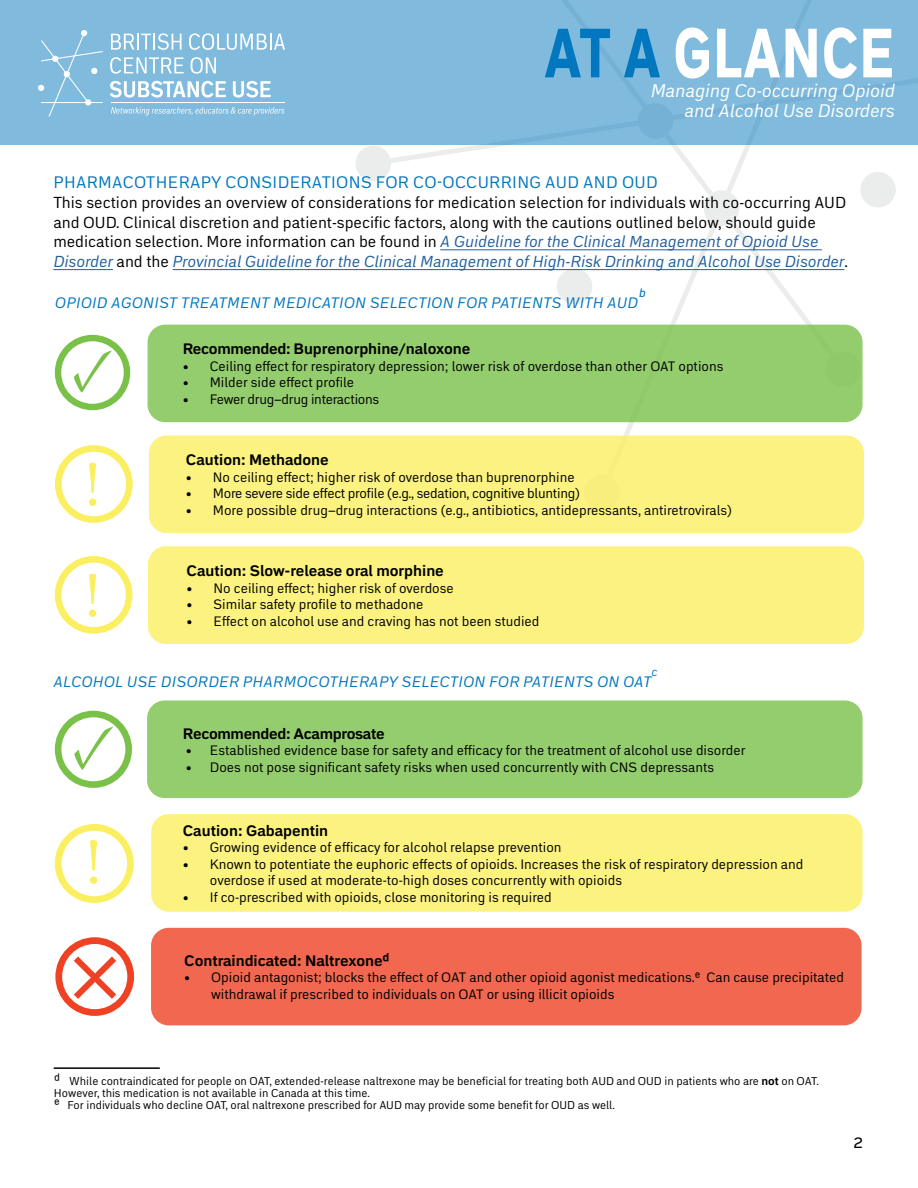
<style>
.page{position:relative;width:918px;height:1188px;background:#fff}
.page>*{position:absolute;margin:0;border:0;box-sizing:border-box;transform-origin:0 0}
.t1{font:80.7px "Embarcadero MVB Pro";color:#ef4123}
.t2{font:700 expanded 68.85px "Embarcadero MVB Pro";letter-spacing:.02em;color:#fff;scale:.74 1}
.t3{font:64.8px "Minion Pro";color:#faef61}
.t4{font:63.75px/111px "Minion Pro";color:#faef61}
.t5{font:700 63.3px "Minion Pro";color:#7ac14a}
.t6{font:700 61.95px "Minion Pro";color:#7ac14a}
.t7{font:italic 18px/19.8px "Embarcadero MVB Pro";color:#fff;text-align:right}
.t8{font:18px "Embarcadero MVB Pro";color:#000}
.t9{font:16.5px "Embarcadero MVB Pro";letter-spacing:.02em;color:#0077be}
.t10{font:15.75px/19.8px "Embarcadero MVB Pro";color:#000}
.t11{font:700 15px "Embarcadero MVB Pro";color:#000}
.t12{font:italic 15px "Embarcadero MVB Pro";letter-spacing:.02em;color:#0077be}
.t13{font:700 15px "Embarcadero MVB Pro";letter-spacing:-.02em;color:#000}
.t14{font:13.5px/16.5px "Embarcadero MVB Pro";color:#000}
.t15{font:13.5px "Embarcadero MVB Pro";letter-spacing:-.02em;color:#000}
.t16{font:italic 12px "Embarcadero MVB Pro";color:#0077be}
.t17{font:11.25px/12px "Embarcadero MVB Pro";color:#000}
.s1{color:#0077be}
.s2{font-style:italic;color:#215e9e}
.s3{font-size:13.5px}
.s4{font-weight:700}
</style>
<div class="page">
<svg style="left:546px;top:163px;width:288px;height:162px"></svg>
<svg style="left:391px;top:145px;width:360px;height:18px"></svg>
<svg style="left:702px;top:190px;width:39px;height:36px"></svg>
<svg style="left:860px;top:172px;width:36px;height:35px"></svg>
<svg style="left:554px;top:270px;width:41px;height:34px"></svg>
<svg style="left:356px;top:146px;width:35px;height:35px"></svg>
<svg style="left:53px;top:927px;width:757px;height:142px"></svg>
<div style="left:148px;top:701px;width:714px;height:96px;background:#94cd6e;border-radius:17px"></div>
<div style="left:147px;top:700px;width:716px;height:98px;border:1px solid #7ac14a;border-radius:17px"></div>
<div style="left:152px;top:815px;width:710px;height:96px;background:#fbf280;border-radius:17px"></div>
<div style="left:151px;top:814px;width:712px;height:98px;border:1px solid #faef61;border-radius:17px"></div>
<div style="left:152px;top:929px;width:709px;height:96px;background:#f2674f;border-radius:17px"></div>
<div style="left:151px;top:928px;width:711px;height:97px;border:1px solid #ef4123;border-radius:17px"></div>
<div style="left:55px;top:937px;width:79px;height:79px;border:7px solid #ef4123;border-radius:50%"></div>
<div style="left:150px;top:436px;width:713px;height:96px;background:#fbf280;border-radius:17px"></div>
<div style="left:149px;top:435px;width:715px;height:98px;border:1px solid #faef61;border-radius:17px"></div>
<div style="left:149px;top:547px;width:714px;height:96px;background:#fbf280;border-radius:17px"></div>
<div style="left:148px;top:546px;width:716px;height:98px;border:1px solid #faef61;border-radius:17px"></div>
<div style="left:148px;top:325px;width:714px;height:97px;background:#94cd6e;border-radius:17px"></div>
<div style="left:148px;top:325px;width:715px;height:97px;border:1px solid #7ac14a;border-radius:17px"></div>
<div style="left:55px;top:335px;width:75px;height:75px;border:6px solid #7ac14a;border-radius:50%"></div>
<hr style="left:440px;top:250px;width:382px;height:1px;background:#215e9e">
<hr style="left:53px;top:269px;width:60px;height:1px;background:#215e9e">
<hr style="left:173px;top:269px;width:671px;height:1px;background:#215e9e">
<div style="left:55px;top:711px;width:77px;height:77px;border:7px solid #7ac14a;border-radius:50%"></div>
<div style="left:55px;top:824px;width:79px;height:79px;border:7px solid #faef61;border-radius:50%"></div>
<div style="left:55px;top:445px;width:78px;height:78px;border:7px solid #faef61;border-radius:50%"></div>
<div style="left:55px;top:556px;width:78px;height:78px;border:7px solid #faef61;border-radius:50%"></div>
<hr style="left:54px;top:1067px;width:106px;height:2px;background:#000">
<div style="left:0;top:0;width:918px;height:145px;background:#80bbde"></div>
<svg style="left:111px;top:33px;width:71px;height:17px"></svg>
<svg style="left:189px;top:33px;width:96px;height:17px"></svg>
<svg style="left:110px;top:57px;width:74px;height:17px"></svg>
<svg style="left:191px;top:57px;width:25px;height:17px"></svg>
<svg style="left:110px;top:81px;width:116px;height:17px"></svg>
<svg style="left:233px;top:81px;width:38px;height:17px"></svg>
<svg style="left:111px;top:107px;width:173px;height:9px"></svg>
<hr style="left:111px;top:102px;width:174px;height:1px;background:#fff">
<svg style="left:38px;top:30px;width:65px;height:86px"></svg>
<h2 class="t2" style="left:544px;top:4px;width:474px"><span class="s1">AT A</span> GLANCE</h2>
<h3 class="t7" style="left:651px;top:80px;width:246px">Managing Co-occurring Opioid and Alcohol Use Disorders</h3>
<p class="t9" style="left:54px;top:171px;width:606px">PHARMACOTHERAPY CONSIDERATIONS FOR CO-OCCURRING AUD AND OUD</p>
<p class="t10" style="left:53px;top:192px;width:796px">This section provides an overview of considerations for medication selection for individuals with co-occurring AUD and OUD. Clinical discretion and patient-specific factors, along with the cautions outlined below, should guide medication selection. More information can be found in <span class="s2">A Guideline for the Clinical Management of Opioid Use Disorder</span> and the <span class="s2">Provincial Guideline for the Clinical Management of High-Risk Drinking and Alcohol Use Disorder</span>.</p>
<p class="t12" style="left:55px;top:292px;width:592px">OPIOID AGONIST TREATMENT MEDICATION SELECTION FOR PATIENTS WITH AUD<sup>b</sup></p>
<p class="t11" style="left:183px;top:338px;width:289px">Recommended: Buprenorphine/naloxone</p>
<p class="t14" style="left:183px;top:357px;width:542px">• Ceiling effect for respiratory depression; lower risk of overdose than other OAT options</p>
<p class="t14" style="left:183px;top:374px;width:173px">• Milder side effect profile</p>
<h3 class="t6" style="left:72px;top:325px;width:119px">✓ <sub>•</sub></h3>
<p class="t15" style="left:210px;top:390px;width:171px">Fewer drug–drug interactions</p>
<h3 class="t4" style="left:84px;top:430px;width:19px">! !</h3>
<p class="t11" style="left:186px;top:449px;width:144px">Caution: Methadone</p>
<p class="t14" style="left:186px;top:468px;width:390px">• No ceiling effect; higher risk of overdose than buprenorphine</p>
<p class="t15" style="left:186px;top:484px;width:396px">• More severe side effect profile (e.g., sedation, cognitive blunting)</p>
<p class="t14" style="left:186px;top:501px;width:548px">• More possible drug–drug interactions (e.g., antibiotics, antidepressants, antiretrovirals)</p>
<p class="t11" style="left:187px;top:560px;width:259px">Caution: Slow-release oral morphine</p>
<p class="t14" style="left:187px;top:579px;width:269px">• No ceiling effect; higher risk of overdose</p>
<p class="t14" style="left:187px;top:596px;width:238px">• Similar safety profile to methadone</p>
<p class="t14" style="left:187px;top:612px;width:354px">• Effect on alcohol use and craving has not been studied</p>
<p class="t16" style="left:652px;top:664px;width:8px">c</p>
<p class="t12" style="left:53px;top:671px;width:599px">ALCOHOL USE DISORDER PHARMOCOTHERAPY SELECTION FOR PATIENTS ON OAT</p>
<h3 class="t5" style="left:72px;top:701px;width:45px">✓</h3>
<h3 class="t3" style="left:85px;top:819px;width:19px">!</h3>
<h1 class="t1" style="left:72px;top:915px;width:48px">×</h1>
<p class="t13" style="left:183px;top:723px;width:203px">Recommended: Acamprosate</p>
<p class="t14" style="left:186px;top:742px;width:561px">• Established evidence base for safety and efficacy for the treatment of alcohol use disorder</p>
<p class="t14" style="left:186px;top:758px;width:530px">• Does not pose significant safety risks when used concurrently with CNS depressants</p>
<p class="t11" style="left:183px;top:820px;width:147px">Caution: Gabapentin</p>
<p class="t14" style="left:183px;top:839px;width:380px">• Growing evidence of efficacy for alcohol relapse prevention</p>
<p class="t14" style="left:210px;top:855px;width:595px;text-indent:-27px">• Known to potentiate the euphoric effects of opioids. Increases the risk of respiratory depression and overdose if used at moderate-to-high doses concurrently with opioids</p>
<p class="t14" style="left:183px;top:888px;width:371px">• If co-prescribed with opioids, close monitoring is required</p>
<p class="t11" style="left:184px;top:950px;width:207px">Contraindicated: Naltrexoned</p>
<p class="t14" style="left:211px;top:969px;width:634px;text-indent:-27px">• Opioid antagonist; blocks the effect of OAT and other opioid agonist medications.e Can cause precipitated withdrawal if prescribed to individuals on OAT or using illicit opioids</p>
<p class="t17" style="left:54px;top:1074px;width:766px"><span class="s3">d</span> While contraindicated for people on OAT, extended-release naltrexone may be beneficial for treating both AUD and OUD in patients who are <span class="s4">not</span> on OAT.<br>However, this medication is not available in Canada at this time.<br><span class="s3">e</span> For individuals who decline OAT, oral naltrexone prescribed for AUD may provide some benefit for OUD as well.</p>
<h3 class="t8" style="left:853px;top:1129px;width:12px">2</h3>
</div>
